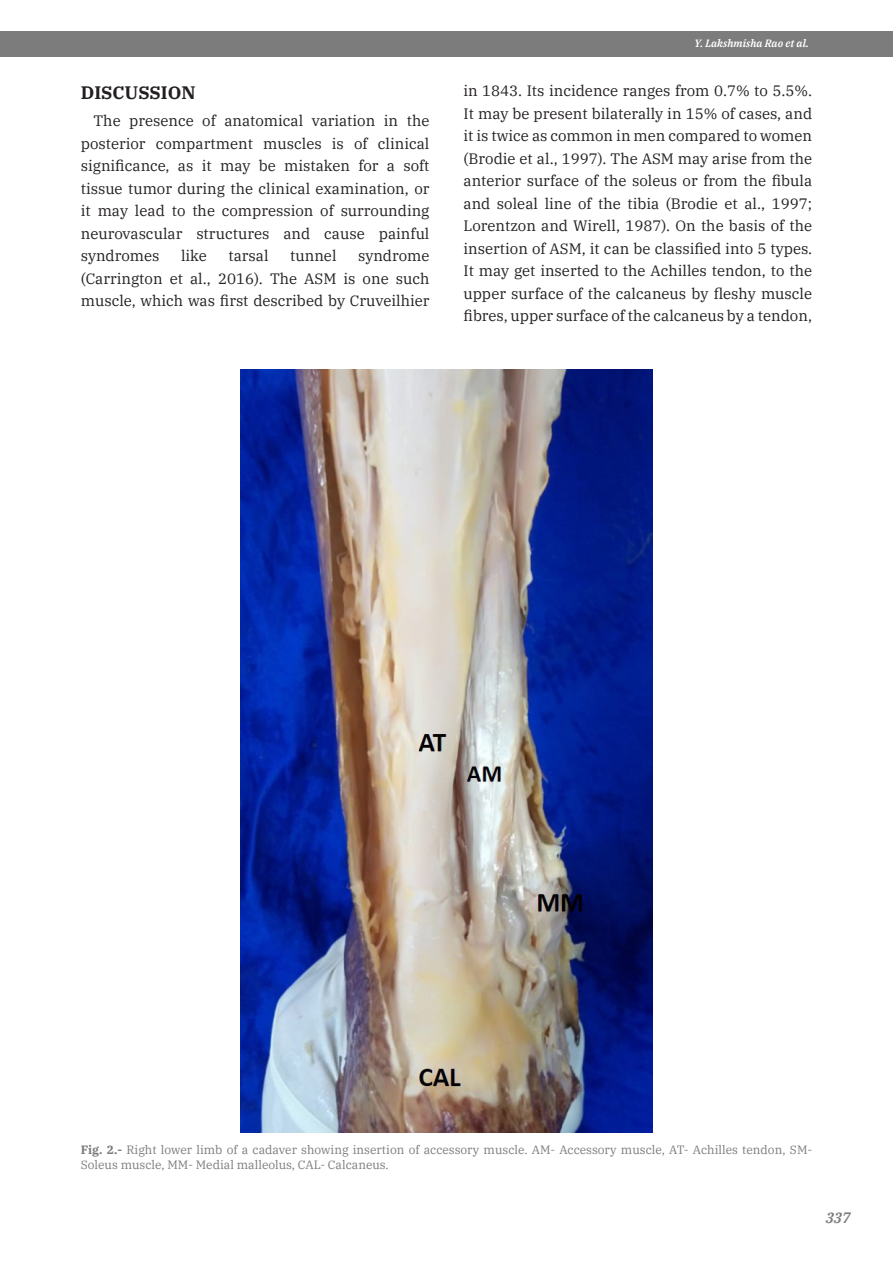
<style>
.page{position:relative;width:893px;height:1263px;background:#fff}
.page>*{position:absolute;margin:0;border:0;box-sizing:border-box;transform-origin:0 0}
.subtitulo{font:700 18px "IBM Plex Serif";color:#231f20}
.texto_comun{font:15px/22.5px "IBM Plex Serif";color:#231f20;text-align:justify}
.t1{font:italic 600 15px "IBM Plex Serif";color:#7c7c7c}
.pie_figura{font:12px/15px "IBM Plex Serif";color:#7c7c7c}
.t2{font:italic 600 10.5px "IBM Plex Serif";color:#fff}
.s1{font-weight:700}
</style>
<div class="page">
<div style="left:0;top:31px;width:893px;height:25px;background:#7c7c7c"></div>
<img style="left:241px;top:370px;width:411px;height:762px">
<p class="subtitulo" style="left:81px;top:79px;width:116px">DISCUSSION</p>
<p class="texto_comun" style="left:81px;top:108px;width:350px;text-indent:13px">The presence of anatomical variation in the posterior compartment muscles is of clinical significance, as it may be mistaken for a soft tissue tumor during the clinical examination, or it may lead to the compression of surrounding neurovascular structures and cause painful syndromes</p>
<p class="texto_comun" style="left:81px;top:243px;width:350px;text-indent:277px">syndrome (Carrington et al., 2016). The ASM is one such muscle, which was first described by Cruveilhier</p>
<p class="texto_comun" style="left:181px;top:243px;width:27px">like</p>
<p class="texto_comun" style="left:228px;top:243px;width:42px">tarsal</p>
<p class="texto_comun" style="left:290px;top:243px;width:48px">tunnel</p>
<p class="t2" style="left:694px;top:35px;width:116px">Y. Lakshmisha Rao et al.</p>
<p class="texto_comun" style="left:463px;top:78px;width:350px">in 1843. Its incidence ranges from 0.7% to 5.5%.<br>It may be present bilaterally in 15% of cases, and it is twice as common in men compared to women (Brodie et al., 1997). The ASM may arise from the anterior surface of the soleus or from the fibula and soleal line of the tibia (Brodie et al., 1997; Lorentzon and Wirell, 1987). On the basis of the insertion of ASM, it can be classified into 5 types.<br>It may get inserted to the Achilles tendon, to the upper surface of the calcaneus by fleshy muscle fibres, upper surface of the calcaneus by a tendon,</p>
<p class="pie_figura" style="left:81px;top:1141px;width:733px"><span class="s1">Fig. 2.-</span> Right lower limb of a cadaver showing insertion of accessory muscle. AM- Accessory muscle, AT- Achilles tendon, SM-<br>Soleus muscle, MM- Medial malleolus, CAL- Calcaneus.</p>
<p class="t1" style="left:826px;top:1206px;width:26px">337</p>
</div>
